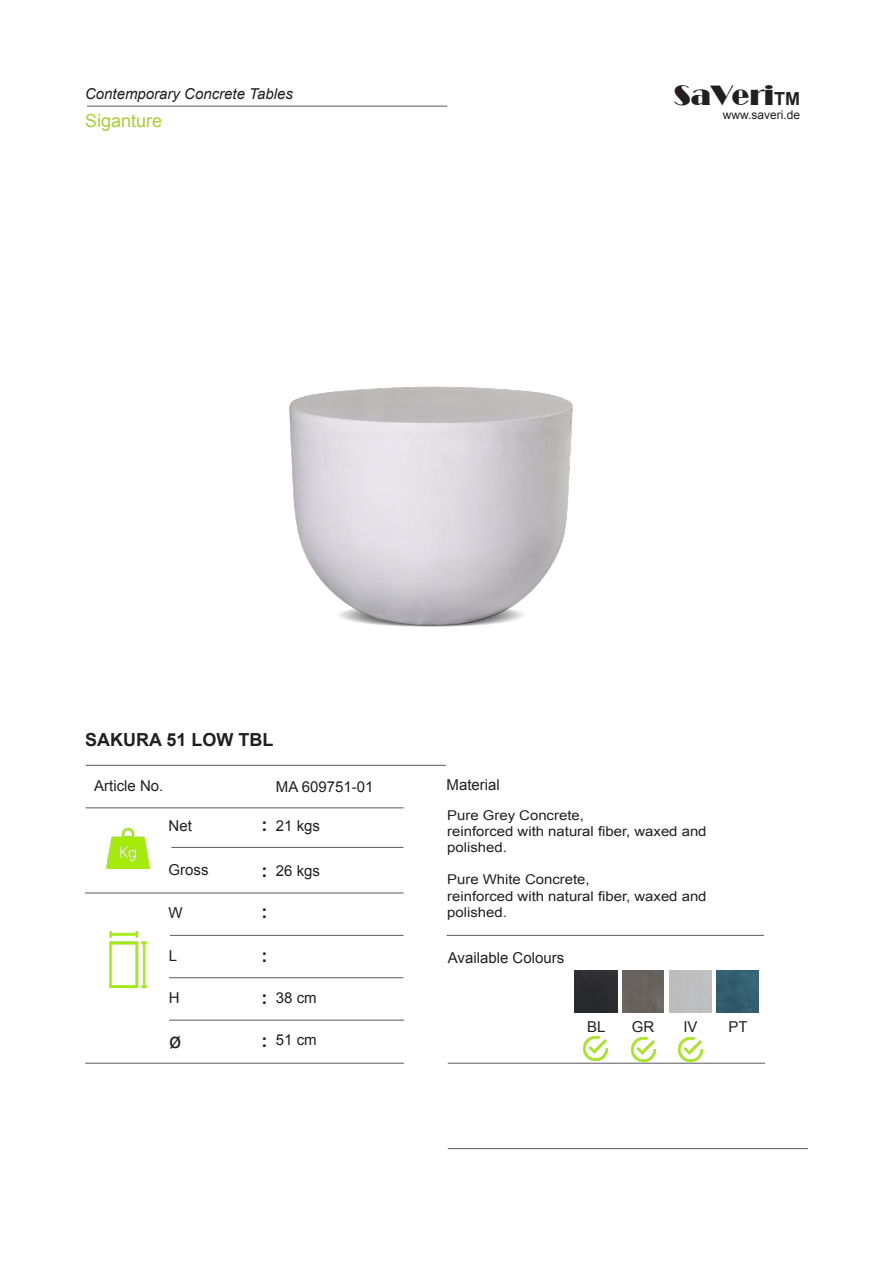
<style>
.page{position:relative;width:893px;height:1263px;background:#fff}
.page>*{position:absolute;margin:0;border:0;box-sizing:border-box;transform-origin:0 0}
.t1{font:27px "Broadway BT";color:#231f20}
.t2{font:21px "Arial";color:#231f20}
.t3{font:700 18px "Arial";color:#231f20}
.t4{font:18px "Arial";color:#a8ce38}
.t5{font:15px "Arial";color:#231f20}
.t6{font:italic 15px "Arial";color:#231f20}
.t7{font:13.5px/16.2px "Arial";color:#231f20;scale:1.1 1}
.t8{font:12px "Arial";color:#231f20}
.s1{font-family:"Arial";font-weight:700;font-size:18px}
</style>
<div class="page">
<hr style="left:448px;top:1148px;width:360px;height:1px;background:#5b5b5b">
<hr style="left:86px;top:765px;width:360px;height:1px;background:#5b5b5b">
<hr style="left:87px;top:106px;width:360px;height:1px;background:#5b5b5b">
<img style="left:107px;top:827px;width:43px;height:42px">
<img style="left:109px;top:932px;width:38px;height:56px">
<div style="left:574px;top:970px;width:43px;height:43px;background:#2b2b2f"></div>
<hr style="left:86px;top:807px;width:317px;height:1px;background:#5b5b5b">
<hr style="left:85px;top:893px;width:318px;height:1px;background:#5b5b5b">
<hr style="left:170px;top:935px;width:233px;height:1px;background:#5b5b5b">
<hr style="left:169px;top:977px;width:234px;height:1px;background:#5b5b5b">
<hr style="left:169px;top:1020px;width:235px;height:1px;background:#5b5b5b">
<hr style="left:171px;top:847px;width:232px;height:1px;background:#5b5b5b">
<hr style="left:447px;top:935px;width:317px;height:1px;background:#5b5b5b">
<div style="left:622px;top:970px;width:42px;height:42px;background:#67635d"></div>
<img style="left:717px;top:970px;width:41px;height:42px">
<hr style="left:448px;top:1063px;width:317px;height:1px;background:#5b5b5b">
<img style="left:631px;top:1037px;width:24px;height:24px">
<img style="left:679px;top:1037px;width:24px;height:24px">
<hr style="left:85px;top:1063px;width:319px;height:1px;background:#5b5b5b">
<img style="left:584px;top:1036px;width:24px;height:25px">
<img style="left:289px;top:386px;width:284px;height:241px">
<p class="t6" style="left:85px;top:84px;width:209px">Contemporary Concrete Tables</p>
<h3 class="t4" style="left:85px;top:108px;width:79px">Siganture</h3>
<h1 class="t1" style="left:674px;top:78px;width:128px">SaVeri<span class="s1">TM</span></h1>
<p class="t8" style="left:723px;top:107px;width:79px">www.saveri.de</p>
<h3 class="t3" style="left:85px;top:728px;width:190px">SAKURA 51 LOW TBL</h3>
<p class="t5" style="left:94px;top:776px;width:71px">Article No.</p>
<p class="t5" style="left:276px;top:776px;width:99px">MA 609751-01</p>
<p class="t5" style="left:169px;top:816px;width:25px">Net</p>
<p class="t5" style="left:169px;top:860px;width:42px">Gross</p>
<p class="t5" style="left:169px;top:903px;width:16px">W</p>
<p class="t5" style="left:169px;top:946px;width:10px">L</p>
<p class="t5" style="left:169px;top:988px;width:12px">H</p>
<h2 class="t2" style="left:169px;top:1027px;width:14px">ø</h2>
<h3 class="t3" style="left:261px;top:813px;width:7px">:</h3>
<h3 class="t3" style="left:261px;top:858px;width:7px">:</h3>
<h3 class="t3" style="left:261px;top:899px;width:7px">:</h3>
<h3 class="t3" style="left:261px;top:944px;width:7px">:</h3>
<h3 class="t3" style="left:261px;top:986px;width:7px">:</h3>
<h3 class="t3" style="left:261px;top:1029px;width:7px">:</h3>
<p class="t5" style="left:276px;top:816px;width:46px">21 kgs</p>
<p class="t5" style="left:276px;top:861px;width:46px">26 kgs</p>
<p class="t5" style="left:276px;top:987px;width:42px">38 cm</p>
<p class="t5" style="left:276px;top:1030px;width:42px">51 cm</p>
<p class="t5" style="left:447px;top:775px;width:55px">Material</p>
<p class="t7" style="left:447px;top:807px;width:237px">Pure Grey Concrete,<br>reinforced with natural fiber, waxed and polished.</p>
<p class="t7" style="left:447px;top:872px;width:237px">Pure White Concrete,<br>reinforced with natural fiber, waxed and polished.</p>
<p class="t5" style="left:448px;top:948px;width:118px">Available Colours</p>
<p class="t5" style="left:587px;top:1017px;width:20px">BL</p>
<p class="t5" style="left:632px;top:1017px;width:24px">GR</p>
<p class="t5" style="left:683px;top:1017px;width:16px">IV</p>
<p class="t5" style="left:728px;top:1017px;width:21px">PT</p>
</div>
